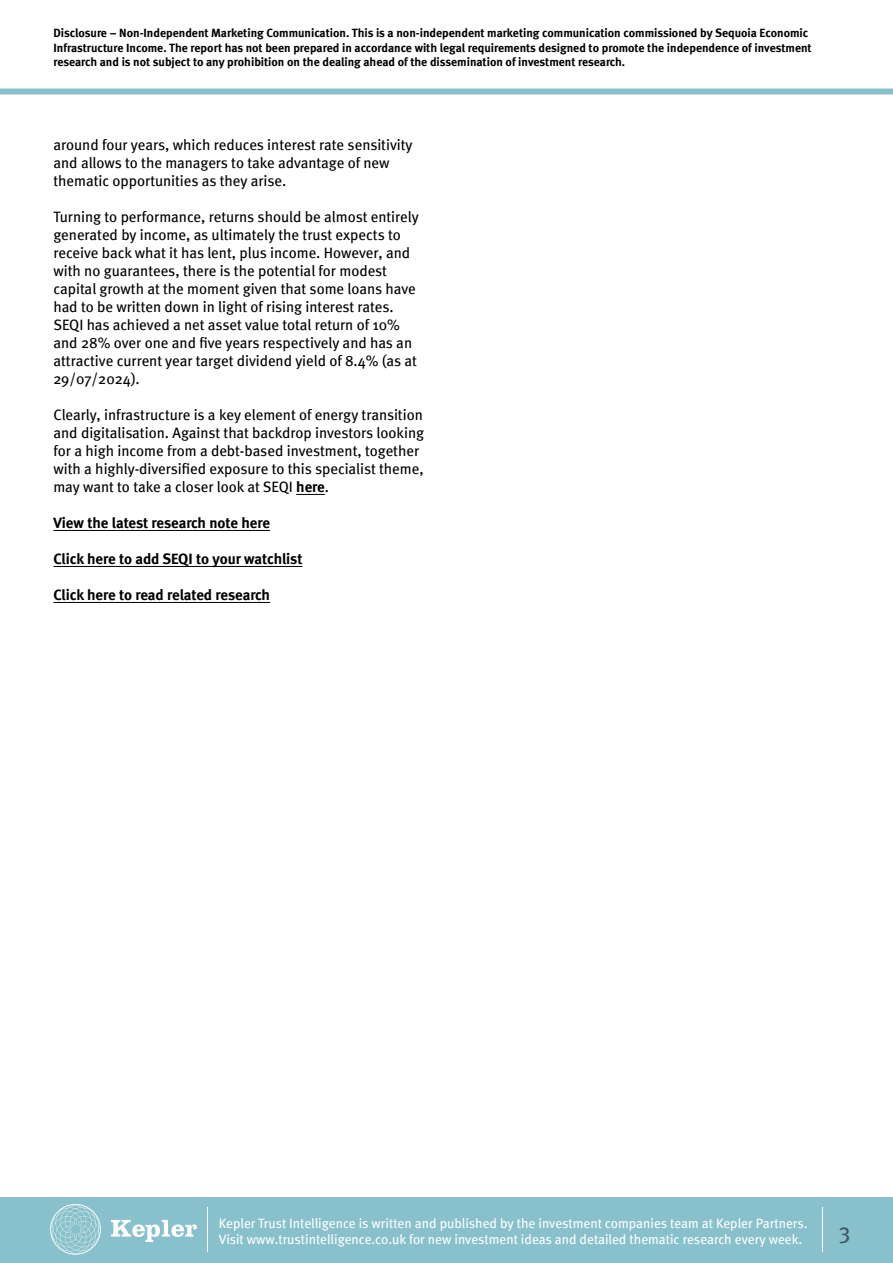
<style>
.page{position:relative;width:893px;height:1263px;background:#fff}
.page>*{position:absolute;margin:0;border:0;box-sizing:border-box;transform-origin:0 0}
.t1{font:22.5px "Meta";color:#3d5864}
.t2{font:15px/18px "Meta";color:#000}
.t3{font:15px "Meta Bold LF";letter-spacing:-.005em;color:#000}
.t4{font:13.5px/16.2px "Meta";color:#fff}
.t5{font:12px/14.4px "Meta Bold LF";color:#000}
.s1{font-family:"Meta Bold LF"}
</style>
<div class="page">
<div style="left:0;top:1197px;width:893px;height:66px;background:#88c0cb"></div>
<svg style="left:111px;top:1220px;width:86px;height:22px"></svg>
<svg style="left:50px;top:1204px;width:51px;height:51px"></svg>
<hr style="left:207px;top:1207px;width:1px;height:44px;background:#fff">
<div style="left:0;top:89px;width:893px;height:6px;background:#88c0cb"></div>
<hr style="left:822px;top:1207px;width:1px;height:44px;background:#fff">
<svg style="left:296px;top:494px;width:29px;height:1px"></svg>
<hr style="left:53px;top:530px;width:217px;height:1px;background:#000">
<hr style="left:53px;top:566px;width:249px;height:1px;background:#000">
<hr style="left:53px;top:602px;width:217px;height:1px;background:#000">
<p class="t5" style="left:53px;top:26px;width:760px">Disclosure – Non-Independent Marketing Communication. This is a non-independent marketing communication commissioned by Sequoia Economic<br>Infrastructure Income. The report has not been prepared in accordance with legal requirements designed to promote the independence of investment research and is not subject to any prohibition on the dealing ahead of the dissemination of investment research.</p>
<p class="t2" style="left:53px;top:136px;width:361px">around four years, which reduces interest rate sensitivity and allows to the managers to take advantage of new thematic opportunities as they arise.</p>
<p class="t2" style="left:53px;top:208px;width:367px">Turning to performance, returns should be almost entirely generated by income, as ultimately the trust expects to receive back what it has lent, plus income. However, and with no guarantees, there is the potential for modest capital growth at the moment given that some loans have had to be written down in light of rising interest rates.<br>SEQI has achieved a net asset value total return of 10% and 28% over one and five years respectively and has an attractive current year target dividend yield of 8.4% (as at 29/07/2024).</p>
<p class="t2" style="left:53px;top:406px;width:372px">Clearly, infrastructure is a key element of energy transition and digitalisation. Against that backdrop investors looking for a high income from a debt-based investment, together with a highly-diversified exposure to this specialist theme, may want to take a closer look at SEQI <span class="s1">here</span>.</p>
<p class="t3" style="left:53px;top:514px;width:218px">View the latest research note here</p>
<p class="t3" style="left:53px;top:550px;width:250px">Click here to add SEQI to your watchlist</p>
<p class="t3" style="left:53px;top:586px;width:218px">Click here to read related research</p>
<p class="t4" style="left:219px;top:1214px;width:590px">Kepler Trust Intelligence is written and published by the investment companies team at Kepler Partners.<br>Visit www.trustintelligence.co.uk for new investment ideas and detailed thematic research every week.</p>
<h1 class="t1" style="left:839px;top:1218px;width:13px">3</h1>
</div>
